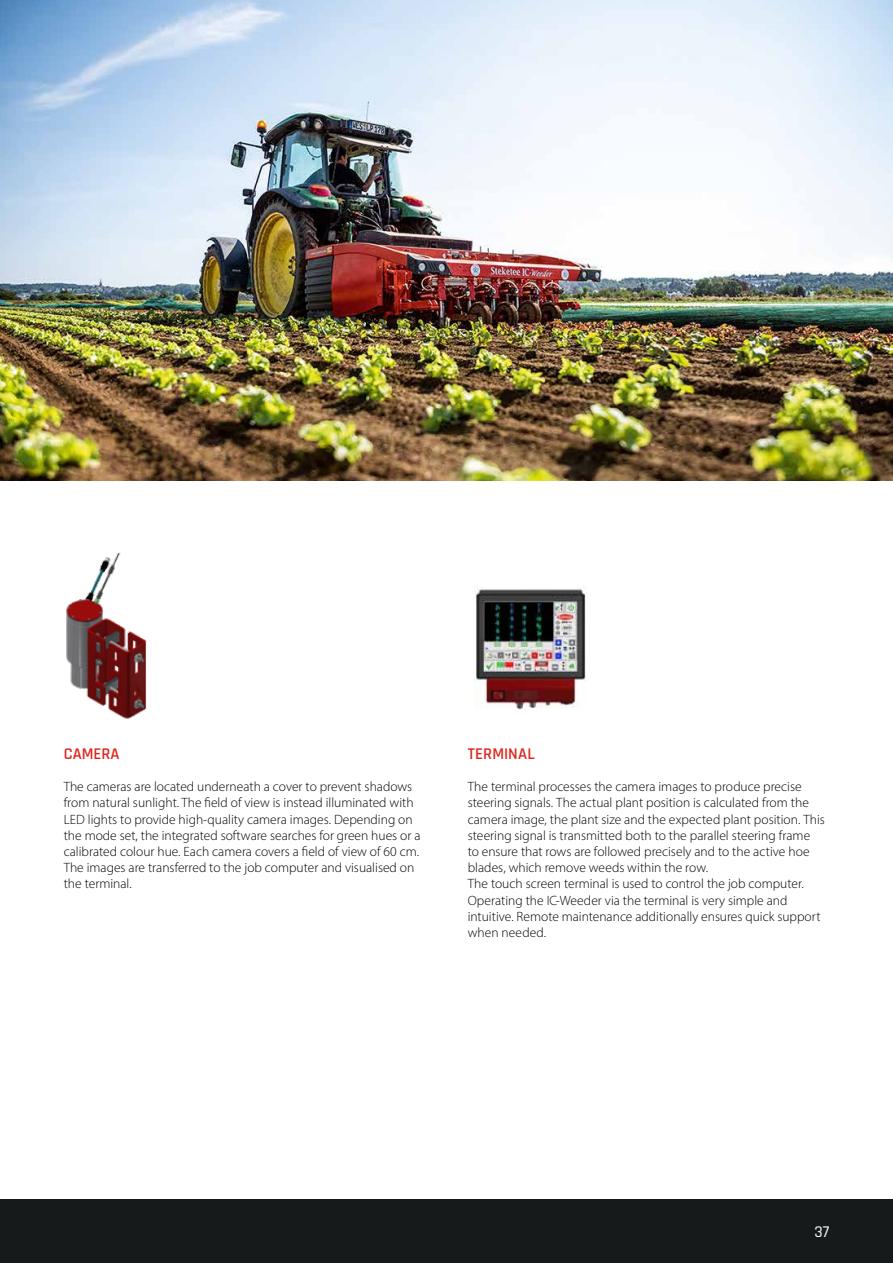
<style>
.page{position:relative;width:893px;height:1263px;background:#fff}
.page>*{position:absolute;margin:0;border:0;box-sizing:border-box;transform-origin:0 0}
.t1{font:600 16.5px "Rajdhani";color:#dc261d}
.t2{font:500 16.5px "Rajdhani";color:#fff}
.t3{font:300 13.5px/16.2px "Myriad Pro";color:#000}
</style>
<div class="page">
<div style="left:0;top:1199px;width:893px;height:64px;background:#161a1b"></div>
<img style="left:0;top:0;width:893px;height:481px">
<img style="left:66px;top:552px;width:81px;height:167px">
<img style="left:474px;top:587px;width:112px;height:123px">
<p class="t1" style="left:64px;top:744px;width:57px">CAMERA</p>
<p class="t3" style="left:64px;top:778px;width:358px">The cameras are located underneath a cover to prevent shadows from natural sunlight. The field of view is instead illuminated with LED lights to provide high-quality camera images. Depending on the mode set, the integrated software searches for green hues or a calibrated colour hue. Each camera covers a field of view of 60 cm.<br>The images are transferred to the job computer and visualised on the terminal.</p>
<p class="t1" style="left:468px;top:744px;width:69px">TERMINAL</p>
<p class="t3" style="left:468px;top:778px;width:359px">The terminal processes the camera images to produce precise steering signals. The actual plant position is calculated from the camera image, the plant size and the expected plant position. This steering signal is transmitted both to the parallel steering frame<br>to ensure that rows are followed precisely and to the active hoe blades, which remove weeds within the row.<br>The touch screen terminal is used to control the job computer.<br>Operating the IC-Weeder via the terminal is very simple and intuitive. Remote maintenance additionally ensures quick support when needed.</p>
<p class="t2" style="left:814px;top:1222px;width:16px">37</p>
</div>
